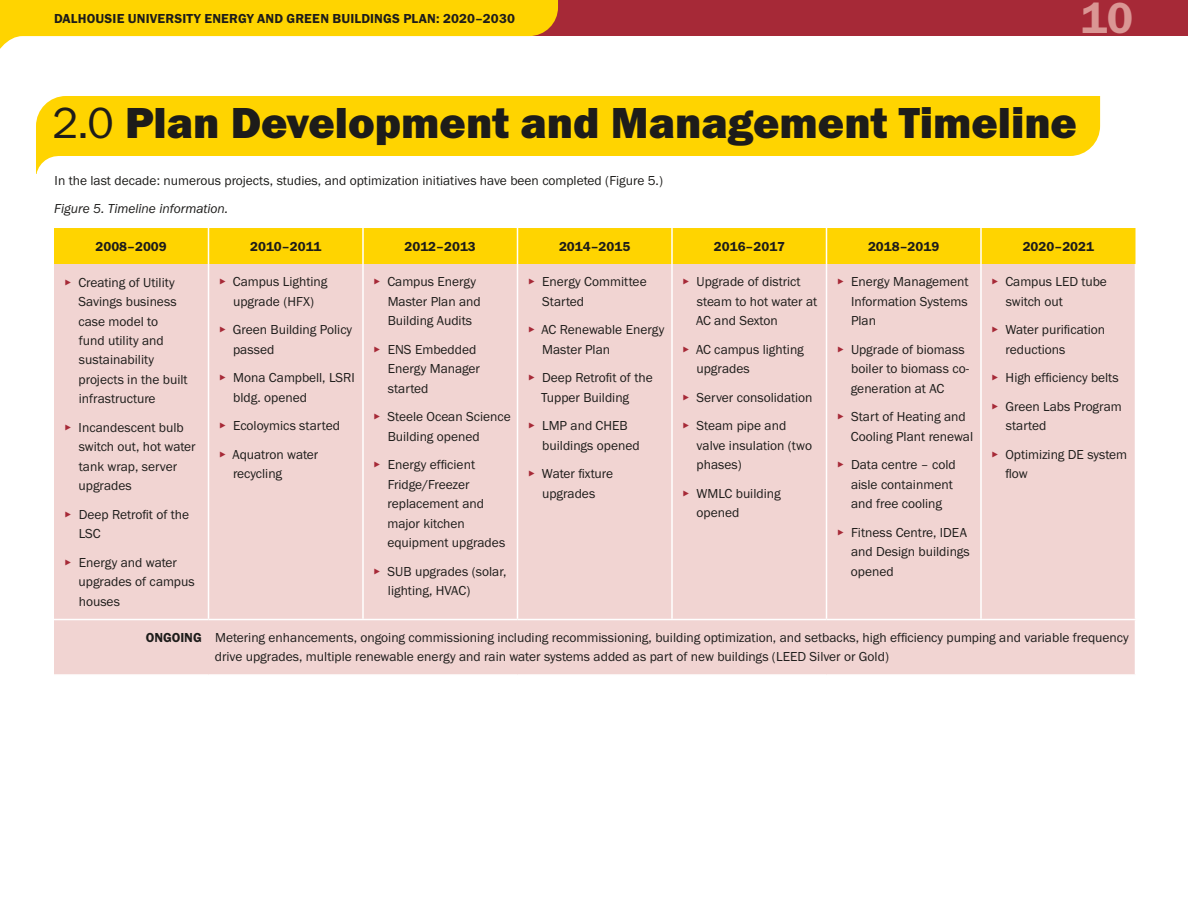
<style>
.page{position:relative;width:1188px;height:918px;background:#fff}
.page>*{position:absolute;margin:0;border:0;box-sizing:border-box;transform-origin:0 0}
.t1{font:45px "Franklin Gothic URW Hea";color:#1d1c1a}
.t2{font:45px "Franklin Gothic URW Dem";color:#da9694}
.t3{font:13.5px/19.5px "Franklin Gothic URW Boo";color:#1d1c1a}
.t4{font:13.5px "Franklin Gothic URW Dem";color:#1d1c1a}
.t5{font:13.5px "Franklin Gothic URW Boo Ita";color:#1d1c1a}
.s1{font-family:"Franklin Gothic URW Boo"}
.s2{font-family:"Franklin Gothic URW Dem";color:#a62937}
.s3{font-family:"Franklin Gothic URW Dem"}
</style>
<div class="page">
<div style="left:0;top:0;width:1188px;height:36px;background:#a62937"></div>
<svg style="left:0;top:0;width:558px;height:49px"></svg>
<div style="left:36px;top:96px;width:1064px;height:60px;background:#ffd400"></div>
<svg style="left:36px;top:153px;width:24px;height:21px"></svg>
<hr style="left:58px;top:156px;width:1px;height:45px;background:#fff">
<div style="left:54px;top:228px;width:1082px;height:36px;background:#ffd400"></div>
<div style="left:54px;top:264px;width:1081px;height:410px;background:#f1d4d2"></div>
<hr style="left:208px;top:228px;width:1px;height:36px;background:#fff">
<hr style="left:362px;top:228px;width:2px;height:36px;background:#fff">
<hr style="left:517px;top:228px;width:1px;height:36px;background:#fff">
<hr style="left:671px;top:228px;width:2px;height:36px;background:#fff">
<hr style="left:826px;top:228px;width:1px;height:36px;background:#fff">
<hr style="left:980px;top:228px;width:2px;height:36px;background:#fff">
<hr style="left:362px;top:264px;width:2px;height:355px;background:#fff">
<hr style="left:517px;top:264px;width:1px;height:355px;background:#fff">
<hr style="left:826px;top:264px;width:1px;height:355px;background:#fff">
<hr style="left:980px;top:264px;width:2px;height:355px;background:#fff">
<hr style="left:672px;top:619px;width:154px;height:1px;background:#fff">
<hr style="left:826px;top:619px;width:155px;height:1px;background:#fff">
<hr style="left:981px;top:619px;width:155px;height:1px;background:#fff">
<hr style="left:671px;top:264px;width:2px;height:355px;background:#fff">
<hr style="left:54px;top:619px;width:154px;height:1px;background:#fff">
<hr style="left:208px;top:619px;width:155px;height:1px;background:#fff">
<hr style="left:363px;top:619px;width:155px;height:1px;background:#fff">
<hr style="left:518px;top:619px;width:154px;height:1px;background:#fff">
<hr style="left:208px;top:264px;width:1px;height:355px;background:#fff">
<p class="t4" style="left:54px;top:10px;width:463px">DALHOUSIE UNIVERSITY ENERGY AND GREEN BUILDINGS PLAN: 2020–2030</p>
<h1 class="t2" style="left:1081px;top:-10px;width:54px">10</h1>
<h1 class="t1" style="left:52px;top:94px;width:1026px"><span class="s1">2.0</span> Plan Development and Management Timeline</h1>
<p class="t3" style="left:55px;top:170px;width:610px">In the last decade: numerous projects, studies, and optimization initiatives have been completed (Figure 5.)</p>
<p class="t5" style="left:54px;top:200px;width:176px">Figure 5. Timeline information.</p>
<p class="t4" style="left:96px;top:238px;width:73px">2008–2009</p>
<p class="t4" style="left:250px;top:238px;width:73px">2010–2011</p>
<p class="t4" style="left:405px;top:238px;width:73px">2012–2013</p>
<p class="t4" style="left:559px;top:238px;width:73px">2014–2015</p>
<p class="t4" style="left:714px;top:238px;width:73px">2016–2017</p>
<p class="t4" style="left:868px;top:238px;width:73px">2018–2019</p>
<p class="t4" style="left:1023px;top:238px;width:73px">2020–2021</p>
<p class="t3" style="left:78px;top:272px;width:111px;text-indent:-14px"><span class="s2">▸</span> Creating of Utility<br>Savings business case model to<br>fund utility and sustainability projects in the built infrastructure</p>
<p class="t3" style="left:79px;top:417px;width:119px;text-indent:-14px"><span class="s2">▸</span> Incandescent bulb switch out, hot water tank wrap, server upgrades</p>
<p class="t3" style="left:79px;top:504px;width:112px;text-indent:-14px"><span class="s2">▸</span> Deep Retrofit of the<br>LSC</p>
<p class="t3" style="left:79px;top:552px;width:118px;text-indent:-14px"><span class="s2">▸</span> Energy and water upgrades of campus houses</p>
<p class="t3" style="left:1006px;top:272px;width:103px;text-indent:-14px"><span class="s2">▸</span> Campus LED tube switch out</p>
<p class="t3" style="left:1006px;top:320px;width:101px;text-indent:-14px"><span class="s2">▸</span> Water purification reductions</p>
<p class="t3" style="left:991px;top:363px;width:132px;line-height:28.5px"><span class="s2">▸</span> High efficiency belts <span class="s2">▸</span> Green Labs Program</p>
<p class="t3" style="left:991px;top:411px;width:137px;line-height:28.5px;text-indent:14px">started<br><span class="s2">▸</span> Optimizing DE system</p>
<p class="t3" style="left:1005px;top:464px;width:24px">flow</p>
<p class="t3" style="left:696px;top:272px;width:123px;text-indent:-14px"><span class="s2">▸</span> Upgrade of district steam to hot water at<br>AC and Sexton</p>
<p class="t3" style="left:697px;top:339px;width:109px;text-indent:-14px"><span class="s2">▸</span> AC campus lighting upgrades</p>
<p class="t3" style="left:683px;top:383px;width:132px;line-height:28.5px"><span class="s2">▸</span> Server consolidation <span class="s2">▸</span> Steam pipe and</p>
<p class="t3" style="left:697px;top:435px;width:117px">valve insulation (two phases)</p>
<p class="t3" style="left:696px;top:483px;width:86px;text-indent:-14px"><span class="s2">▸</span> WMLC building opened</p>
<p class="t3" style="left:542px;top:272px;width:106px;text-indent:-14px"><span class="s2">▸</span> Energy Committee<br>Started</p>
<p class="t3" style="left:542px;top:320px;width:124px;text-indent:-14px"><span class="s2">▸</span> AC Renewable Energy<br>Master Plan</p>
<p class="t3" style="left:541px;top:368px;width:113px;text-indent:-13px"><span class="s2">▸</span> Deep Retrofit of the<br>Tupper Building</p>
<p class="t3" style="left:542px;top:416px;width:99px;text-indent:-14px"><span class="s2">▸</span> LMP and CHEB buildings opened</p>
<p class="t3" style="left:528px;top:464px;width:87px;text-align:center"><span class="s2">▸</span> Water fixture upgrades</p>
<p class="t3" style="left:388px;top:272px;width:95px;text-indent:-14px"><span class="s2">▸</span> Campus Energy<br>Master Plan and<br>Building Audits</p>
<p class="t3" style="left:388px;top:339px;width:94px;text-indent:-14px"><span class="s2">▸</span> ENS Embedded<br>Energy Manager started</p>
<p class="t3" style="left:388px;top:407px;width:125px;text-indent:-14px"><span class="s2">▸</span> Steele Ocean Science<br>Building opened</p>
<p class="t3" style="left:387px;top:455px;width:119px;text-indent:-14px"><span class="s2">▸</span> Energy efficient<br>Fridge/Freezer replacement and major kitchen equipment upgrades</p>
<p class="t3" style="left:388px;top:561px;width:120px;text-indent:-14px"><span class="s2">▸</span> SUB upgrades (solar, lighting, HVAC)</p>
<p class="t3" style="left:219px;top:272px;width:110px;text-align:center"><span class="s2">▸</span> Campus Lighting upgrade (HFX)</p>
<p class="t3" style="left:233px;top:320px;width:121px;text-indent:-14px"><span class="s2">▸</span> Green Building Policy passed</p>
<p class="t3" style="left:233px;top:368px;width:123px;text-indent:-14px"><span class="s2">▸</span> Mona Campbell, LSRI bldg. opened</p>
<p class="t3" style="left:219px;top:411px;width:122px;line-height:28.5px"><span class="s2">▸</span> Ecoloymics started <span class="s2">▸</span> Aquatron water</p>
<p class="t3" style="left:233px;top:464px;width:51px">recycling</p>
<p class="t3" style="left:851px;top:272px;width:119px;text-align:justify;text-indent:-14px"><span class="s2">▸</span> Energy Management Information Systems Plan</p>
<p class="t3" style="left:851px;top:339px;width:120px;text-indent:-14px"><span class="s2">▸</span> Upgrade of biomass boiler to biomass co&shy;generation at AC</p>
<p class="t3" style="left:851px;top:407px;width:124px;text-indent:-14px"><span class="s2">▸</span> Start of Heating and<br>Cooling Plant renewal</p>
<p class="t3" style="left:851px;top:455px;width:106px;text-indent:-14px"><span class="s2">▸</span> Data centre – cold aisle containment and free cooling</p>
<p class="t3" style="left:851px;top:522px;width:120px;text-indent:-14px"><span class="s2">▸</span> Fitness Centre, IDEA and Design buildings opened</p>
<p class="t3" style="left:215px;top:627px;width:915px;text-indent:-69px"><span class="s3">ONGOING</span> Metering enhancements, ongoing commissioning including recommissioning, building optimization, and setbacks, high efficiency pumping and variable frequency drive upgrades, multiple renewable energy and rain water systems added as part of new buildings (LEED Silver or Gold)</p>
</div>
